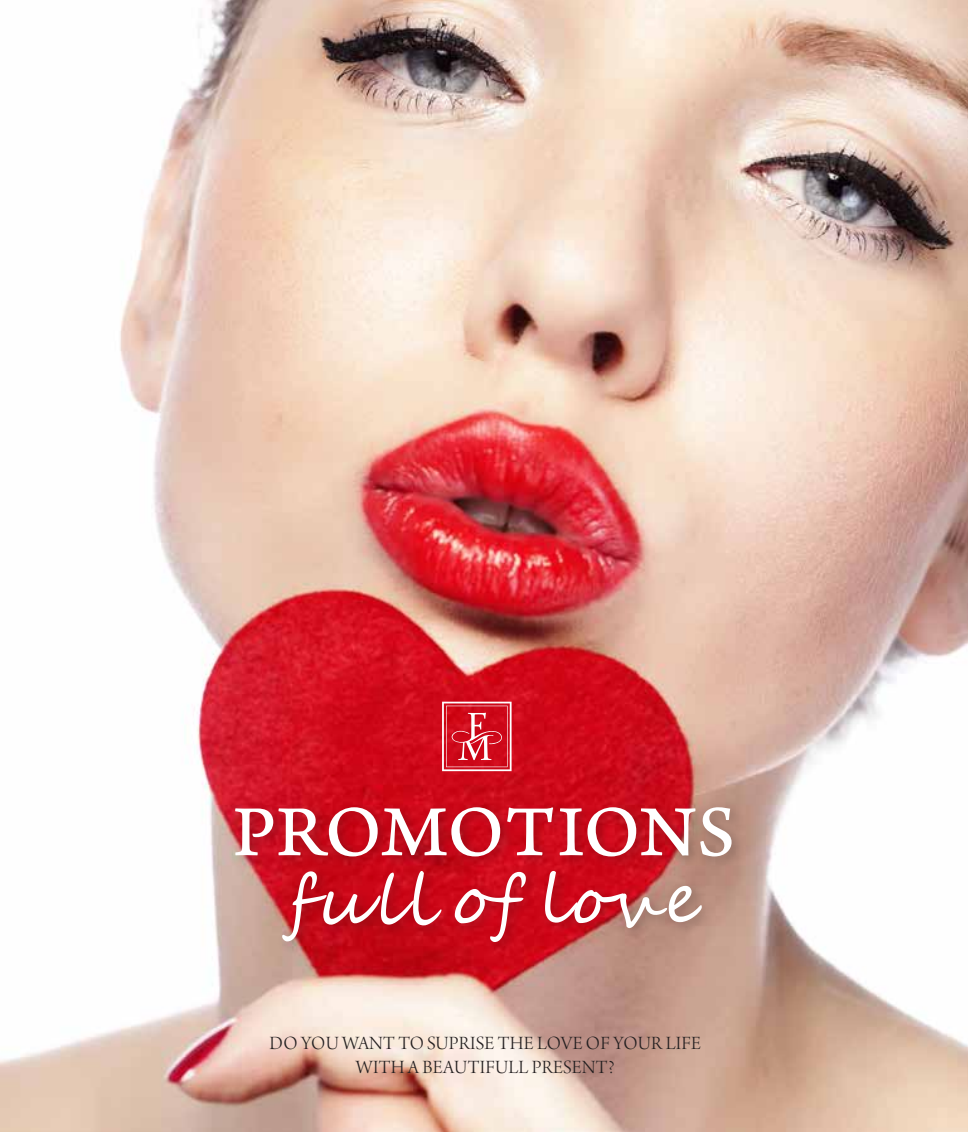
<style>
.page{position:relative;width:968px;height:1132px;background:#fff}
.page>*{position:absolute;margin:0;border:0;box-sizing:border-box;transform-origin:0 0}
.t1{font:75.08px "Arno Pro Caption";letter-spacing:-.01em;color:#fff}
.t2{font:70px "Segoe Script";letter-spacing:.04em;color:#fff}
.t3{font:19.78px/23.8px "Arno Pro Light Display";letter-spacing:.01em;color:#231f20;text-align:center}
</style>
<div class="page">
<img style="left:0;top:0;width:967px;height:1131px">
<svg style="left:442px;top:701px;width:69px;height:70px;background:#d83d4a"></svg>
<div style="left:229px;top:800px;width:516px;height:155px;background:#231f20;opacity:.3"></div>
<h1 class="t1" style="left:232px;top:787px;width:504px">PROMOTIONS</h1>
<h2 class="t2" style="left:286px;top:842px;width:414px">full of love</h2>
<p class="t3" style="left:269px;top:1031px;width:433px">DO YOU WANT TO SUPRISE THE LOVE OF YOUR LIFE<br>WITH A BEAUTIFULL PRESENT?</p>
</div>
